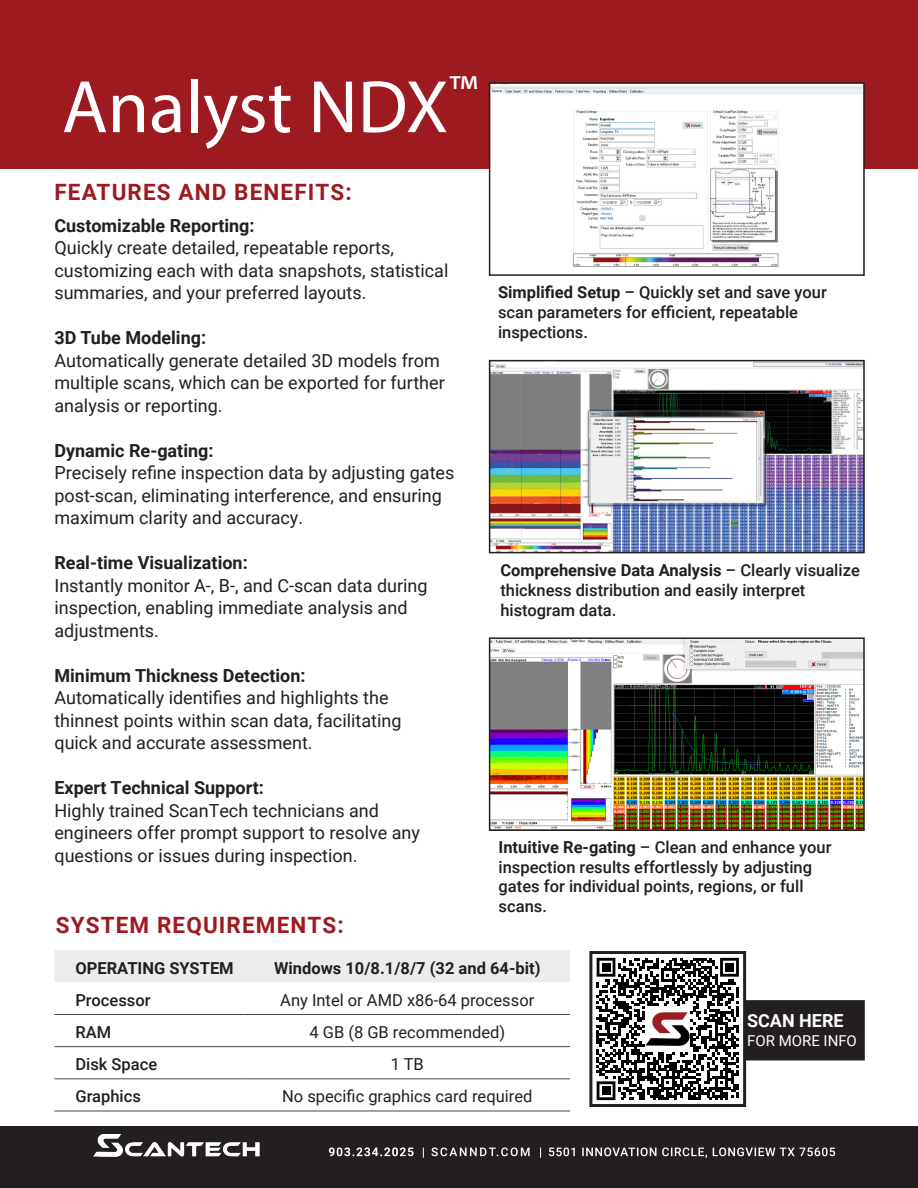
<style>
.page{position:relative;width:918px;height:1188px;background:#fff}
.page>*{position:absolute;margin:0;border:0;box-sizing:border-box;transform-origin:0 0}
.t1{font:75px "Myriad Pro";color:#fff}
.Heading_1_-_left{font:700 22.5px "Roboto";letter-spacing:.05em;color:#9d1a20}
.Body_text_1_-_left{font:18px/22.5px "Roboto";color:#231f20}
.Body_text_1_-_left-2{font:700 18px "Roboto";color:#231f20}
.t2{font:700 18px "Roboto";color:#fff}
.Body_text_1_-_left-3{font:500 16.5px/19.8px "Roboto";color:#231f20}
.Body_text_1_-_left-4{font:16.5px "Roboto";color:#231f20}
.Body_text_1_-_left-5{font:700 16.5px "Roboto";color:#231f20}
.Heading_3_-_left{font:700 16.5px "Roboto";color:#231f20}
.t3{font:15px "Roboto";color:#fff}
.s1{font-weight:700}
</style>
<div class="page">
<div style="left:0;top:0;width:918px;height:169px;background:#9d1a20"></div>
<div style="left:0;top:1126px;width:918px;height:62px;background:#231f20"></div>
<svg style="left:329px;top:1147px;width:506px;height:11px"></svg>
<img style="left:93px;top:1135px;width:167px;height:22px">
<div style="left:54px;top:950px;width:516px;height:32px;background:#ececee"></div>
<hr style="left:54px;top:1014px;width:191px;height:1px;background:#454647">
<hr style="left:245px;top:1014px;width:325px;height:1px;background:#454647">
<hr style="left:54px;top:1046px;width:191px;height:1px;background:#454647">
<hr style="left:245px;top:1046px;width:325px;height:1px;background:#454647">
<hr style="left:54px;top:1078px;width:191px;height:1px;background:#454647">
<hr style="left:245px;top:1078px;width:325px;height:1px;background:#454647">
<hr style="left:54px;top:1111px;width:191px;height:1px;background:#454647">
<hr style="left:245px;top:1111px;width:325px;height:1px;background:#454647">
<img style="left:492px;top:85px;width:370px;height:182px">
<div style="left:489px;top:82px;width:376px;height:194px;border:2px solid #231f20"></div>
<img style="left:492px;top:363px;width:370px;height:187px">
<div style="left:489px;top:360px;width:376px;height:193px;border:2px solid #231f20"></div>
<img style="left:492px;top:640px;width:370px;height:188px">
<div style="left:489px;top:637px;width:376px;height:194px;border:2px solid #231f20"></div>
<svg style="left:597px;top:958px;width:142px;height:142px"></svg>
<div style="left:602px;top:963px;width:8px;height:8px;background:#000"></div>
<div style="left:725px;top:963px;width:9px;height:8px;background:#000"></div>
<div style="left:602px;top:1087px;width:8px;height:8px;background:#000"></div>
<img style="left:645px;top:1008px;width:46px;height:42px">
<div style="left:589px;top:951px;width:157px;height:156px;border:3px solid #231f20"></div>
<div style="left:745px;top:1001px;width:119px;height:59px;background:#231f20"></div>
<div style="left:745px;top:1000px;width:120px;height:60px;border:2px solid #231f20"></div>
<p class="t1" style="left:62px;top:61px;width:417px">Analyst NDX<sup>™</sup></p>
<p class="Heading_1_-_left" style="left:54px;top:176px;width:299px">FEATURES AND BENEFITS:</p>
<p class="Body_text_1_-_left-2" style="left:54px;top:213px;width:202px">Customizable Reporting:</p>
<p class="Body_text_1_-_left" style="left:54px;top:236px;width:341px">Quickly create detailed, repeatable reports,</p>
<p class="Body_text_1_-_left" style="left:54px;top:258px;width:396px">customizing each with data snapshots, statistical summaries, and your preferred layouts.</p>
<p class="Body_text_1_-_left-2" style="left:54px;top:325px;width:153px">3D Tube Modeling:</p>
<p class="Body_text_1_-_left" style="left:54px;top:348px;width:392px">Automatically generate detailed 3D models from multiple scans, which can be exported for further analysis or reporting.</p>
<p class="Body_text_1_-_left-2" style="left:54px;top:438px;width:161px">Dynamic Re-gating:</p>
<p class="Body_text_1_-_left" style="left:54px;top:461px;width:402px">Precisely refine inspection data by adjusting gates post-scan, eliminating interference, and ensuring maximum clarity and accuracy.</p>
<p class="Body_text_1_-_left-2" style="left:54px;top:550px;width:195px">Real-time Visualization:</p>
<p class="Body_text_1_-_left" style="left:54px;top:573px;width:375px">Instantly monitor A-, B-, and C-scan data during inspection, enabling immediate analysis and</p>
<p class="Body_text_1_-_left" style="left:54px;top:618px;width:106px">adjustments.</p>
<p class="Body_text_1_-_left-2" style="left:54px;top:663px;width:253px">Minimum Thickness Detection:</p>
<p class="Body_text_1_-_left" style="left:54px;top:686px;width:336px">Automatically identifies and highlights the</p>
<p class="Body_text_1_-_left" style="left:54px;top:708px;width:349px">thinnest points within scan data, facilitating</p>
<p class="Body_text_1_-_left" style="left:54px;top:731px;width:260px">quick and accurate assessment.</p>
<p class="Body_text_1_-_left-2" style="left:54px;top:775px;width:211px">Expert Technical Support:</p>
<p class="Body_text_1_-_left" style="left:54px;top:798px;width:326px">Highly trained ScanTech technicians and</p>
<p class="Body_text_1_-_left" style="left:54px;top:821px;width:367px">engineers offer prompt support to resolve any questions or issues during inspection.</p>
<p class="Body_text_1_-_left-3" style="left:498px;top:282px;width:330px"><span class="s1">Simplified Setup</span> – Quickly set and save your scan parameters for efficient, repeatable</p>
<p class="Body_text_1_-_left-3" style="left:498px;top:322px;width:92px">inspections.</p>
<p class="Body_text_1_-_left-3" style="left:500px;top:560px;width:361px"><span class="s1">Comprehensive Data Analysis</span> – Clearly visualize thickness distribution and easily interpret</p>
<p class="Body_text_1_-_left-3" style="left:500px;top:599px;width:118px">histogram data.</p>
<p class="Body_text_1_-_left-3" style="left:499px;top:836px;width:334px"><span class="s1">Intuitive Re-gating</span> – Clean and enhance your inspection results effortlessly by adjusting gates for individual points, regions, or full scans.</p>
<p class="Heading_1_-_left" style="left:56px;top:910px;width:289px">SYSTEM REQUIREMENTS:</p>
<p class="Heading_3_-_left" style="left:75px;top:956px;width:160px">OPERATING SYSTEM</p>
<p class="Body_text_1_-_left-5" style="left:274px;top:956px;width:268px">Windows 10/8.1/8/7 (32 and 64-bit)</p>
<p class="Body_text_1_-_left-3" style="left:75px;top:990px;width:77px">Processor</p>
<p class="Body_text_1_-_left-4" style="left:280px;top:989px;width:256px">Any Intel or AMD x86-64 processor</p>
<p class="Body_text_1_-_left-3" style="left:75px;top:1022px;width:37px">RAM</p>
<p class="Body_text_1_-_left-4" style="left:309px;top:1021px;width:197px">4 GB (8 GB recommended)</p>
<p class="Body_text_1_-_left-3" style="left:75px;top:1054px;width:83px">Disk Space</p>
<p class="Body_text_1_-_left-4" style="left:391px;top:1053px;width:35px">1 TB</p>
<p class="Body_text_1_-_left-3" style="left:75px;top:1086px;width:67px">Graphics</p>
<p class="Body_text_1_-_left-4" style="left:282px;top:1085px;width:252px">No specific graphics card required</p>
<p class="t2" style="left:747px;top:1007px;width:98px">SCAN HERE</p>
<p class="t3" style="left:747px;top:1030px;width:111px">FOR MORE INFO</p>
</div>
